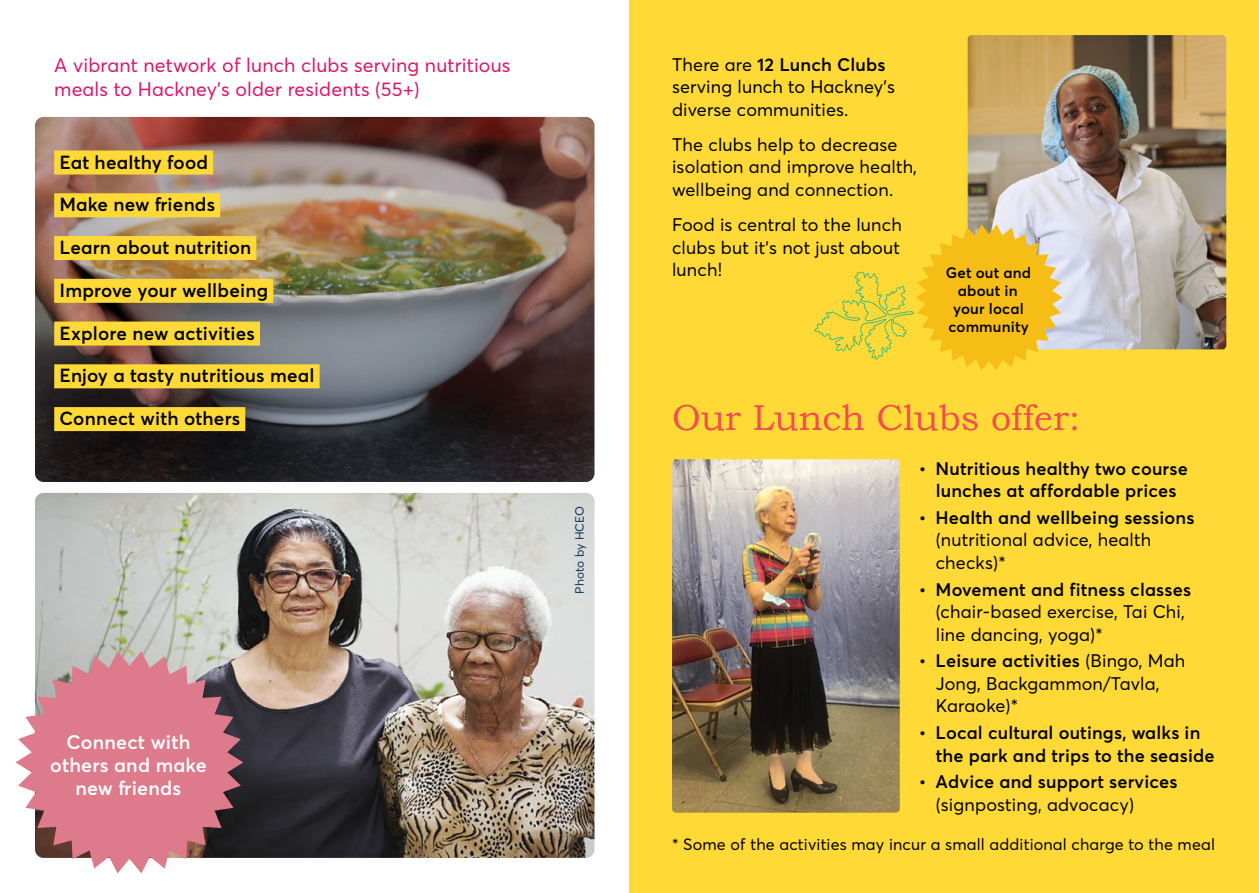
<style>
.page{position:relative;width:1259px;height:893px;background:#fff}
.page>*{position:absolute;margin:0;border:0;box-sizing:border-box;transform-origin:0 0}
.t1{font:36px "Bookman Old Style";color:#f04e50}
.t2{font:19.5px/24px "Averta";letter-spacing:.01em;color:#d9176e}
.t3{font:600 19.5px/23.4px "Averta";letter-spacing:.01em;color:#fff;text-align:center}
.t4{font:600 18.75px "Averta";letter-spacing:.01em;color:#000}
.t5{font:18px/22.5px "Averta";letter-spacing:.01em;color:#000}
.t6{font:600 18px/22.5px "Averta";letter-spacing:.01em;color:#000;text-align:center}
.t7{font:16.2px "Averta";letter-spacing:.01em;color:#000}
.t8{font:600 15px/18px "Averta";letter-spacing:.01em;color:#000;text-align:center}
.t9{font:12px "Averta";letter-spacing:.01em;color:#103459}
.s1{font-weight:600}
</style>
<div class="page">
<div style="left:629px;top:0;width:630px;height:893px;background:#ffda36"></div>
<img style="left:35px;top:493px;width:559px;height:365px">
<img style="left:35px;top:117px;width:559px;height:365px">
<img style="left:967px;top:35px;width:259px;height:314px">
<div style="left:54px;top:151px;width:159px;height:24px;background:#ffda36"></div>
<div style="left:54px;top:193px;width:166px;height:24px;background:#ffda36"></div>
<div style="left:54px;top:236px;width:202px;height:24px;background:#ffda36"></div>
<div style="left:54px;top:279px;width:219px;height:24px;background:#ffda36"></div>
<div style="left:54px;top:322px;width:206px;height:24px;background:#ffda36"></div>
<div style="left:54px;top:364px;width:266px;height:24px;background:#ffda36"></div>
<div style="left:54px;top:407px;width:191px;height:24px;background:#ffda36"></div>
<svg style="left:16px;top:651px;width:227px;height:222px;background:#cd8894"></svg>
<svg style="left:814px;top:224px;width:248px;height:146px"></svg>
<img style="left:672px;top:459px;width:227px;height:354px">
<p class="t2" style="left:54px;top:52px;width:458px">A vibrant network of lunch clubs serving nutritious meals to Hackney’s older residents (55+)</p>
<p class="t4" style="left:59px;top:149px;width:150px">Eat healthy food</p>
<p class="t4" style="left:59px;top:191px;width:157px">Make new friends</p>
<p class="t4" style="left:59px;top:234px;width:193px">Learn about nutrition</p>
<p class="t4" style="left:59px;top:277px;width:210px">Improve your wellbeing</p>
<p class="t4" style="left:59px;top:320px;width:197px">Explore new activities</p>
<p class="t4" style="left:59px;top:362px;width:257px">Enjoy a tasty nutritious meal</p>
<p class="t4" style="left:59px;top:405px;width:182px">Connect with others</p>
<p class="t3" style="left:50px;top:729px;width:158px">Connect with others and make new friends</p>
<p class="t9" style="left:571px;top:594px;width:89px;rotate:-90deg">Photo by HCEO</p>
<p class="t5" style="left:672px;top:52px;width:225px">There are <span class="s1">12 Lunch Clubs </span>serving lunch to Hackney’s diverse communities.</p>
<p class="t5" style="left:672px;top:132px;width:246px">The clubs help to decrease isolation and improve health, wellbeing and connection.</p>
<p class="t5" style="left:672px;top:213px;width:231px;text-align:justify">Food is central to the lunch clubs but it’s not just about lunch!</p>
<p class="t8" style="left:946px;top:263px;width:87px">Get out and about in your local community</p>
<h1 class="t1" style="left:672px;top:394px;width:410px">Our Lunch Clubs offer:</h1>
<p class="t6" style="left:918px;top:456px;width:271px">• Nutritious healthy two course lunches at affordable prices</p>
<p class="t6" style="left:918px;top:505px;width:277px">• Health and wellbeing sessions</p>
<p class="t5" style="left:935px;top:528px;width:217px">(nutritional advice, health checks)*</p>
<p class="t6" style="left:918px;top:577px;width:274px">• Movement and fitness classes</p>
<p class="t5" style="left:935px;top:600px;width:251px">(chair-based exercise, Tai Chi, line dancing, yoga)*</p>
<p class="t5" style="left:935px;top:649px;width:251px;text-indent:-17px"><span class="s1">• Leisure activities</span> (Bingo, Mah<br>Jong, Backgammon/Tavla,<br>Karaoke)*</p>
<p class="t6" style="left:935px;top:721px;width:280px;text-align:left;text-indent:-17px">• Local cultural outings, walks in the park and trips to the seaside</p>
<p class="t6" style="left:918px;top:770px;width:260px">• Advice and support services</p>
<p class="t5" style="left:935px;top:793px;width:200px">(signposting, advocacy)</p>
<p class="t7" style="left:672px;top:834px;width:544px">* Some of the activities may incur a small additional charge to the meal</p>
</div>
